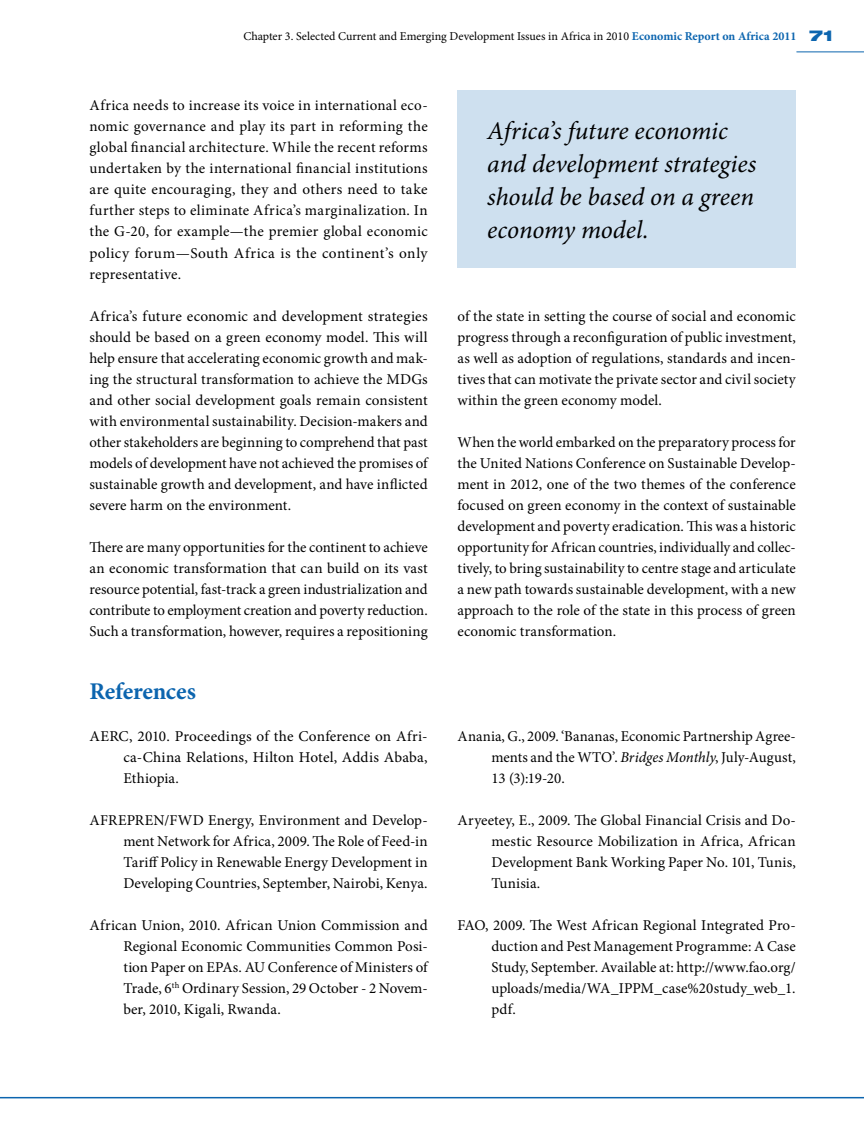
<style>
.page{position:relative;width:864px;height:1132px;background:#fff}
.page>*{position:absolute;margin:0;border:0;box-sizing:border-box;transform-origin:0 0}
.t1{font:italic 25.5px/33px "Minion Pro";letter-spacing:-.005em;color:#000}
.t2{font:700 24px "Minion Pro";letter-spacing:-.01em;color:#0c65af}
.t3{font:15px/21px "Minion Pro";letter-spacing:.005em;color:#000;text-align:justify}
.t4{font:12px "Minion Pro";color:#000}
.s1{font-weight:700;color:#0c65af}
.s2{font-family:"Helvetica Neue LT Std";font-weight:900;font-stretch:expanded;font-size:15px;color:#0c65af}
.s3{font-style:italic}
</style>
<div class="page">
<hr style="left:1px;top:1096px;width:862px;height:1px;background:#0c65af">
<hr style="left:796px;top:51px;width:67px;height:1px;background:#0c65af">
<div style="left:457px;top:91px;width:338px;height:177px;background:#cee0ef"></div>
<p class="t4" style="left:243px;top:29px;width:591px">Chapter 3. Selected Current and Emerging Development Issues in Africa in 2010 <span class="s1">Economic Report on Africa 2011</span> <span class="s2">71</span></p>
<p class="t3" style="left:89px;top:95px;width:340px">Africa needs to increase its voice in international eco&shy;nomic governance and play its part in reforming the global financial architecture. While the recent reforms undertaken by the international financial institutions are quite encouraging, they and others need to take further steps to eliminate Africa’s marginalization. In the G-20, for example—the premier global economic policy forum—South Africa is the continent’s only representative.</p>
<p class="t3" style="left:89px;top:305px;width:340px">Africa’s future economic and development strategies should be based on a green economy model. This will help ensure that accelerating economic growth and mak&shy;ing the structural transformation to achieve the MDGs and other social development goals remain consistent with environmental sustainability. Decision-makers and other stakeholders are beginning to comprehend that past models of development have not achieved the promises of sustainable growth and development, and have inflicted severe harm on the environment.</p>
<p class="t3" style="left:89px;top:536px;width:340px">There are many opportunities for the continent to achieve an economic transformation that can build on its vast resource potential, fast-track a green industrialization and contribute to employment creation and poverty reduction.<br>Such a transformation, however, requires a repositioning</p>
<h2 class="t2" style="left:89px;top:674px;width:108px">References</h2>
<p class="t3" style="left:123px;top:725px;width:306px;text-indent:-34px">AERC, 2010. Proceedings of the Conference on Afri&shy;ca-China Relations, Hilton Hotel, Addis Ababa, Ethiopia.</p>
<p class="t3" style="left:123px;top:809px;width:306px;text-indent:-34px">AFREPREN/FWD Energy, Environment and Develop&shy;ment Network for Africa, 2009. The Role of Feed-in Tariff Policy in Renewable Energy Development in Developing Countries, September, Nairobi, Kenya.</p>
<p class="t3" style="left:123px;top:914px;width:306px;text-indent:-34px">African Union, 2010. African Union Commission and Regional Economic Communities Common Posi&shy;tion Paper on EPAs. AU Conference of Ministers of Trade, 6<sup>th</sup> Ordinary Session, 29 October - 2 Novem&shy;ber, 2010, Kigali, Rwanda.</p>
<h1 class="t1" style="left:487px;top:114px;width:270px">Africa’s future economic and development strategies should be based on a green economy model.</h1>
<p class="t3" style="left:457px;top:305px;width:340px">of the state in setting the course of social and economic progress through a reconfiguration of public investment, as well as adoption of regulations, standards and incen&shy;tives that can motivate the private sector and civil society within the green economy model.</p>
<p class="t3" style="left:457px;top:431px;width:340px">When the world embarked on the preparatory process for the United Nations Conference on Sustainable Develop&shy;ment in 2012, one of the two themes of the conference focused on green economy in the context of sustainable development and poverty eradication. This was a historic opportunity for African countries, individually and collec&shy;tively, to bring sustainability to centre stage and articulate a new path towards sustainable development, with a new approach to the role of the state in this process of green economic transformation.</p>
<p class="t3" style="left:491px;top:725px;width:306px;text-indent:-34px">Anania, G., 2009. ‘Bananas, Economic Partnership Agree&shy;ments and the WTO’. <span class="s3">Bridges Monthly</span>, July-August, 13 (3):19-20.</p>
<p class="t3" style="left:491px;top:809px;width:306px;text-indent:-34px">Aryeetey, E., 2009. The Global Financial Crisis and Do&shy;mestic Resource Mobilization in Africa, African Development Bank Working Paper No. 101, Tunis, Tunisia.</p>
<p class="t3" style="left:491px;top:914px;width:306px;text-indent:-34px">FAO, 2009. The West African Regional Integrated Pro&shy;duction and Pest Management Programme: A Case Study, September. Available at: http://www.fao.org/ uploads/media/WA_IPPM_case%20study_web_1. pdf.</p>
</div>
